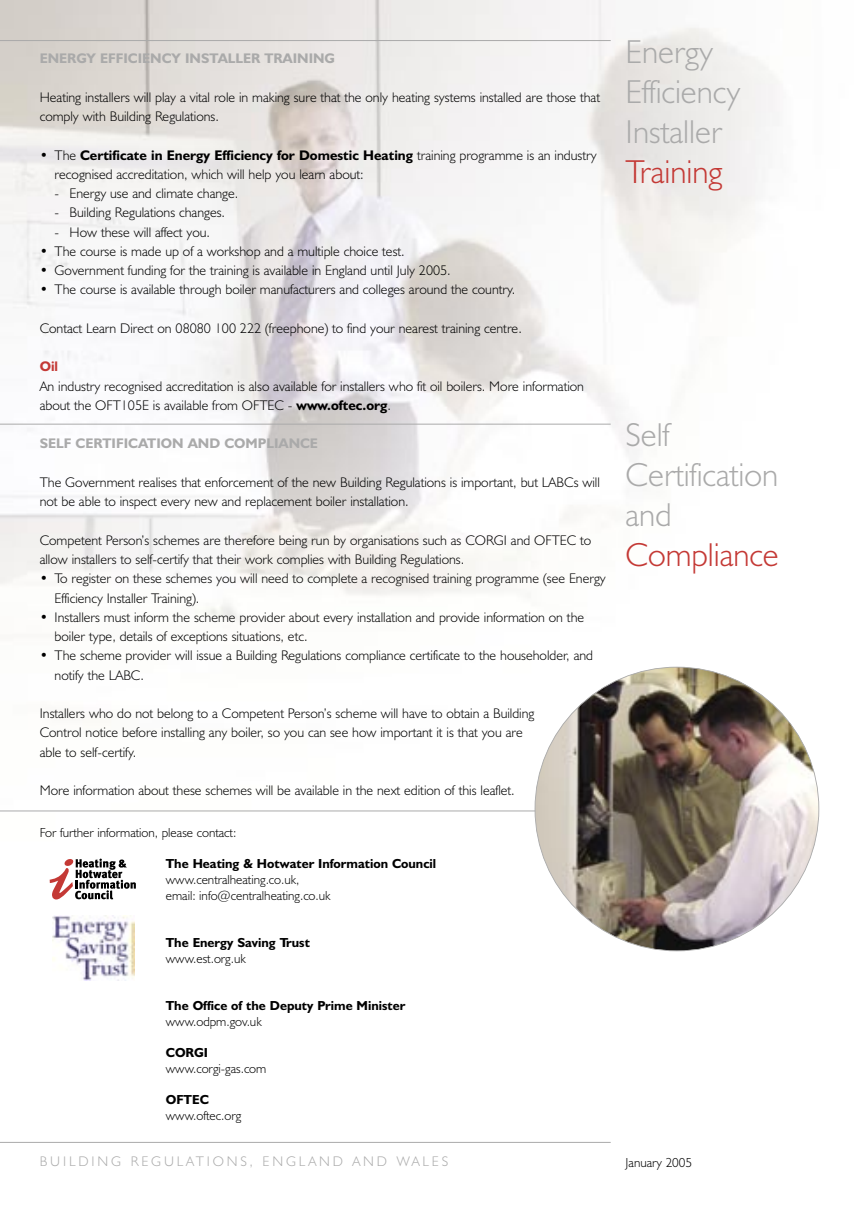
<style>
.page{position:relative;width:859px;height:1216px;background:#fff}
.page>*{position:absolute;margin:0;border:0;box-sizing:border-box;transform-origin:0 0}
.t1{font:300 33.25px/39.9px "Humanist 521 BT";color:#aaa}
.t2{font:300 14px/19.2px "Humanist 521 BT";color:#000}
.t3{font:700 14px "Humanist 521 BT";color:#aaa}
.t4{font:300 14px "Humanist 521 BT";letter-spacing:.2em;color:#aaa}
.t5{font:300 13.12px/15.8px "Humanist 521 BT";color:#000}
.t6{font:700 13.12px/15.8px "Humanist 521 BT";color:#000}
.s1{font-weight:700}
.s2{font-weight:700;color:#c43935}
.s3{font-weight:300}
.s4{color:#c43935}
</style>
<div class="page">
<img style="left:0;top:1px;width:820px;height:862px">
<svg style="left:50px;top:858px;width:86px;height:41px"></svg>
<img style="left:53px;top:915px;width:81px;height:65px">
<hr style="left:0;top:40px;width:610px;height:1px;background:#aaa">
<hr style="left:0;top:423px;width:610px;height:1px;background:#aaa">
<hr style="left:0;top:810px;width:610px;height:1px;background:#aaa">
<img style="left:535px;top:667px;width:283px;height:283px;border-radius:50%">
<hr style="left:0;top:1141px;width:610px;height:1px;background:#aaa">
<p class="t3" style="left:40px;top:50px;width:297px">ENERGY EFFICIENCY INSTALLER TRAINING</p>
<p class="t2" style="left:40px;top:87px;width:561px">Heating installers will play a vital role in making sure that the only heating systems installed are those that comply with Building Regulations.</p>
<p class="t2" style="left:55px;top:145px;width:543px;text-indent:-15px">• The <span class="s1">Certificate in Energy Efficiency for Domestic Heating</span> training programme is an industry recognised accreditation, which will help you learn about:</p>
<p class="t2" style="left:55px;top:183px;width:185px">- Energy use and climate change.</p>
<p class="t2" style="left:55px;top:203px;width:172px">- Building Regulations changes.</p>
<p class="t2" style="left:55px;top:222px;width:157px">- How these will affect you.</p>
<p class="t2" style="left:40px;top:241px;width:366px">• The course is made up of a workshop and a multiple choice test.</p>
<p class="t2" style="left:40px;top:260px;width:412px">• Government funding for the training is available in England until July 2005.</p>
<p class="t2" style="left:40px;top:280px;width:477px">• The course is available through boiler manufacturers and colleges around the country.</p>
<p class="t2" style="left:40px;top:318px;width:483px">Contact Learn Direct on 08080 100 222 (freephone) to find your nearest training centre.</p>
<p class="t2" style="left:40px;top:357px;width:545px"><span class="s2">Oil<br></span>An industry recognised accreditation is also available for installers who fit oil boilers. More information about the OFT105E is available from OFTEC - <span class="s1">www.oftec.org</span>.</p>
<p class="t3" style="left:40px;top:435px;width:280px">SELF CERTIFICATION AND COMPLIANCE</p>
<p class="t2" style="left:40px;top:472px;width:561px">The Government realises that enforcement of the new Building Regulations is important, but LABCs will not be able to inspect every new and replacement boiler installation.</p>
<p class="t2" style="left:40px;top:530px;width:553px">Competent Person’s schemes are therefore being run by organisations such as CORGI and OFTEC to allow installers to self-certify that their work complies with Building Regulations.</p>
<p class="t2" style="left:55px;top:568px;width:552px;text-indent:-15px">• To register on these schemes you will need to complete a recognised training programme (see Energy<br>Efficiency Installer Training).</p>
<p class="t2" style="left:55px;top:607px;width:531px;text-indent:-15px">• Installers must inform the scheme provider about every installation and provide information on the boiler type, details of exceptions situations, etc.</p>
<p class="t2" style="left:55px;top:645px;width:540px;text-indent:-15px">• The scheme provider will issue a Building Regulations compliance certificate to the householder, and notify the LABC.</p>
<p class="t2" style="left:40px;top:703px;width:496px">Installers who do not belong to a Competent Person’s scheme will have to obtain a Building<br>Control notice before installing any boiler, so you can see how important it is that you are able to self-certify.</p>
<p class="t2" style="left:40px;top:780px;width:476px">More information about these schemes will be available in the next edition of this leaflet.</p>
<p class="t5" style="left:40px;top:824px;width:198px">For further information, please contact:</p>
<p class="t5" style="left:166px;top:855px;width:272px"><span class="s1">The Heating &amp; Hotwater Information Council </span>www.centralheating.co.uk,<br>email: info@centralheating.co.uk</p>
<p class="t6" style="left:166px;top:934px;width:145px">The Energy Saving Trust <span class="s3">www.est.org.uk</span></p>
<p class="t6" style="left:166px;top:997px;width:241px">The Office of the Deputy Prime Minister <span class="s3">www.odpm.gov.uk</span></p>
<p class="t5" style="left:166px;top:1044px;width:102px"><span class="s1">CORGI </span>www.corgi-gas.com</p>
<p class="t5" style="left:166px;top:1091px;width:77px"><span class="s1">OFTEC </span>www.oftec.org</p>
<p class="t1" style="left:625px;top:31px;width:116px">Energy<br>Efficiency<br>Installer<br><span class="s4">Training</span></p>
<p class="t1" style="left:625px;top:414px;width:155px">Self<br>Certification and<br><span class="s4">Compliance</span></p>
<p class="t4" style="left:40px;top:1152px;width:410px">BUILDING REGULATIONS, ENGLAND AND WALES</p>
<p class="t5" style="left:625px;top:1154px;width:68px">January 2005</p>
</div>
